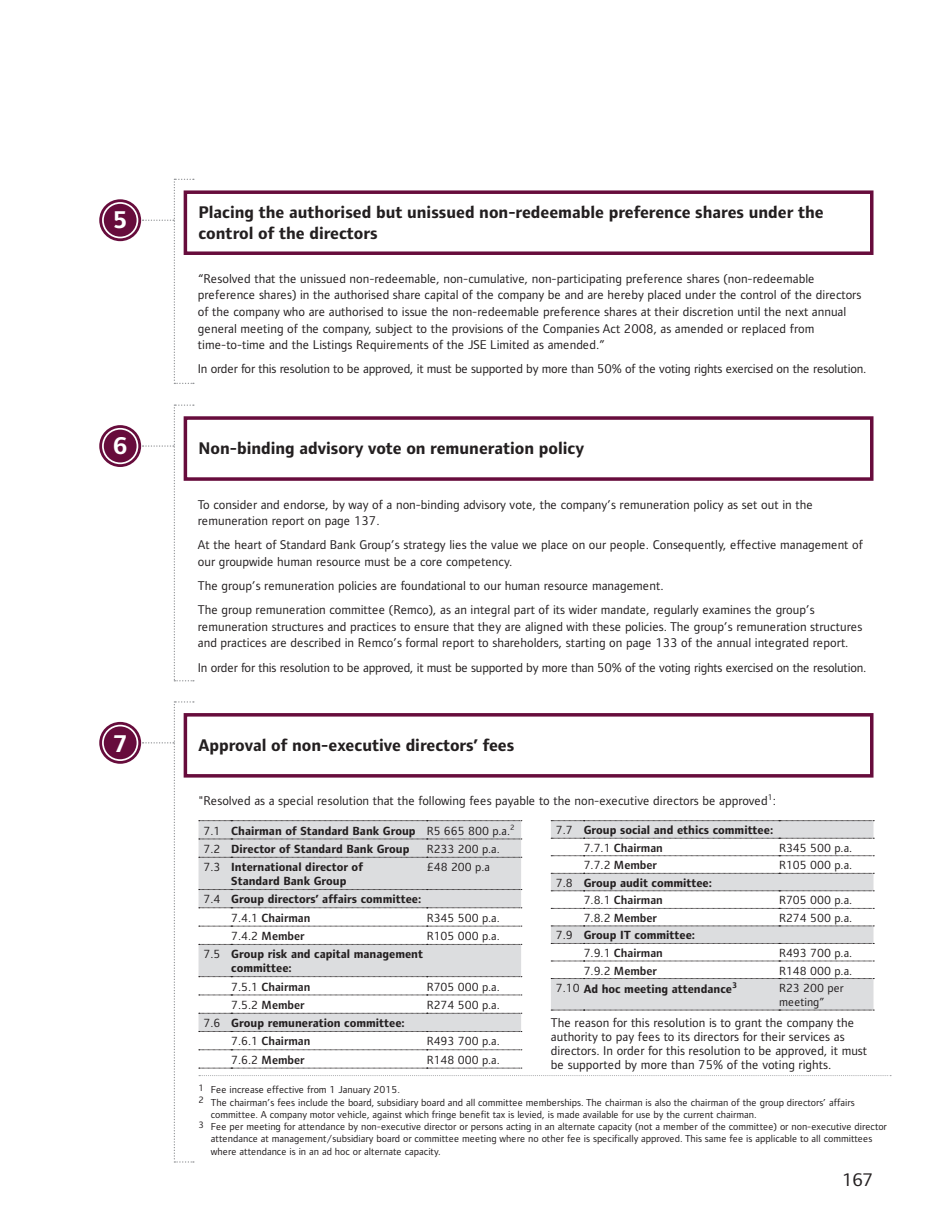
<style>
.page{position:relative;width:943px;height:1216px;background:#fff}
.page>*{position:absolute;margin:0;border:0;box-sizing:border-box;transform-origin:0 0}
.t1{font:700 25.2px "Standard Bank";color:#fff}
.t2{font:18.9px "Standard Bank";color:#231f20;scale:1.06 1}
.t3{font:700 17.5px/21px "Standard Bank";color:#231f20}
.t4{font:13.12px/16.6px "Standard Bank";color:#231f20}
.t5{font:700 12.25px/18.2px "Standard Bank";color:#231f20}
.t6{font:12.25px/14px "Standard Bank";color:#231f20}
.t7{font:600 12.25px "Standard Bank";color:#231f20}
.t8{font:10.5px "Standard Bank";color:#231f20}
.s1{font-weight:400}
.s2{font-weight:600}
</style>
<div class="page">
<div style="left:184px;top:190px;width:689px;height:65px;border:4px solid #670c3c"></div>
<svg style="left:143px;top:179px;width:51px;height:205px"></svg>
<svg style="left:99px;top:199px;width:42px;height:42px"></svg>
<div style="left:102px;top:202px;width:36px;height:36px;border:2px solid #fff;border-radius:50%"></div>
<div style="left:184px;top:416px;width:689px;height:65px;border:4px solid #670c3c"></div>
<svg style="left:143px;top:404px;width:51px;height:277px"></svg>
<svg style="left:99px;top:425px;width:42px;height:42px"></svg>
<div style="left:102px;top:428px;width:36px;height:36px;border:2px solid #fff;border-radius:50%"></div>
<div style="left:99px;top:722px;width:42px;height:41px;background:#670c3c;border-radius:50%"></div>
<div style="left:102px;top:724px;width:36px;height:37px;border:2px solid #fff;border-radius:50%"></div>
<svg style="left:143px;top:701px;width:748px;height:461px"></svg>
<h1 class="t1" style="left:113px;top:207px;width:16px">5</h1>
<h3 class="t3" style="left:198px;top:202px;width:626px">Placing the authorised but unissued non-redeemable preference shares under the control of the directors</h3>
<p class="t4" style="left:198px;top:270px;width:665px">“Resolved that the unissued non-redeemable, non-cumulative, non-participating preference shares (non-redeemable preference shares) in the authorised share capital of the company be and are hereby placed under the control of the directors of the company who are authorised to issue the non-redeemable preference shares at their discretion until the next annual general meeting of the company, subject to the provisions of the Companies Act 2008, as amended or replaced from time-to-time and the Listings Requirements of the JSE Limited as amended.”</p>
<p class="t4" style="left:198px;top:361px;width:670px">In order for this resolution to be approved, it must be supported by more than 50% of the voting rights exercised on the resolution.</p>
<h1 class="t1" style="left:113px;top:433px;width:16px">6</h1>
<h3 class="t3" style="left:198px;top:438px;width:387px">Non-binding advisory vote on remuneration policy</h3>
<p class="t4" style="left:198px;top:496px;width:616px">To consider and endorse, by way of a non-binding advisory vote, the company’s remuneration policy as set out in the remuneration report on page 137.</p>
<p class="t4" style="left:198px;top:537px;width:666px">At the heart of Standard Bank Group’s strategy lies the value we place on our people. Consequently, effective management of our groupwide human resource must be a core competency.</p>
<p class="t4" style="left:198px;top:574px;width:618px;line-height:24.2px">The group’s remuneration policies are foundational to our human resource management.<br>The group remuneration committee (Remco), as an integral part of its wider mandate, regularly examines the group’s</p>
<p class="t4" style="left:198px;top:618px;width:666px">remuneration structures and practices to ensure that they are aligned with these policies. The group’s remuneration structures and practices are described in Remco’s formal report to shareholders, starting on page 133 of the annual integrated report.</p>
<p class="t4" style="left:198px;top:659px;width:670px">In order for this resolution to be approved, it must be supported by more than 50% of the voting rights exercised on the resolution.</p>
<h1 class="t1" style="left:113px;top:731px;width:16px">7</h1>
<h3 class="t3" style="left:198px;top:735px;width:317px">Approval of non-executive directors’ fees</h3>
<p class="t4" style="left:198px;top:792px;width:579px">"Resolved as a special resolution that the following fees payable to the non-executive directors be approved<sup>1</sup>:</p>
<p class="t5" style="left:203px;top:821px;width:313px"><span class="s1">7.1</span> Chairman of Standard Bank Group <span class="s1">R5 665 800 p.a.</span><sup>2<br></sup><span class="s1">7.2</span> Director of Standard Bank Group</p>
<p class="t6" style="left:427px;top:842px;width:74px">R233 200 p.a.</p>
<p class="t5" style="left:231px;top:860px;width:133px;line-height:14px;text-indent:-28px"><span class="s1">7.3</span> International director of<br>Standard Bank Group</p>
<p class="t6" style="left:427px;top:860px;width:65px">£48 200 p.a</p>
<p class="t5" style="left:231px;top:890px;width:191px;text-indent:-28px"><span class="s1">7.4</span> Group directors’ affairs committee:<br><span class="s1">7.4.1</span> <span class="s2">Chairman</span></p>
<p class="t6" style="left:427px;top:910px;width:74px">R345 500 p.a.</p>
<p class="t7" style="left:231px;top:929px;width:75px"><span class="s1">7.4.2</span> Member</p>
<p class="t6" style="left:427px;top:929px;width:74px">R105 000 p.a.</p>
<p class="t5" style="left:231px;top:947px;width:193px;line-height:14px;text-indent:-28px"><span class="s1">7.5</span> Group risk and capital management committee:</p>
<p class="t7" style="left:231px;top:980px;width:81px"><span class="s1">7.5.1</span> Chairman</p>
<p class="t6" style="left:427px;top:979px;width:74px">R705 000 p.a.</p>
<p class="t7" style="left:231px;top:998px;width:75px"><span class="s1">7.5.2</span> Member</p>
<p class="t6" style="left:427px;top:997px;width:74px">R274 500 p.a.</p>
<p class="t5" style="left:231px;top:1014px;width:175px;text-indent:-28px"><span class="s1">7.6</span> Group remuneration committee:<br><span class="s1">7.6.1</span> <span class="s2">Chairman</span></p>
<p class="t6" style="left:427px;top:1034px;width:74px">R493 700 p.a.</p>
<p class="t7" style="left:231px;top:1053px;width:75px"><span class="s1">7.6.2</span> Member</p>
<p class="t6" style="left:427px;top:1052px;width:74px">R148 000 p.a.</p>
<p class="t5" style="left:583px;top:821px;width:191px;line-height:17.5px;text-indent:-28px"><span class="s1">7.7</span> Group social and ethics committee:<br><span class="s1">7.7.1</span> <span class="s2">Chairman</span></p>
<p class="t6" style="left:779px;top:841px;width:74px">R345 500 p.a.</p>
<p class="t7" style="left:583px;top:859px;width:75px"><span class="s1">7.7.2</span> Member</p>
<p class="t6" style="left:779px;top:858px;width:74px">R105 000 p.a.</p>
<p class="t5" style="left:583px;top:874px;width:130px;line-height:17.5px;text-indent:-28px"><span class="s1">7.8</span> Group audit committee:<br><span class="s1">7.8.1</span> <span class="s2">Chairman</span></p>
<p class="t6" style="left:779px;top:893px;width:74px">R705 000 p.a.</p>
<p class="t7" style="left:583px;top:911px;width:75px"><span class="s1">7.8.2</span> Member</p>
<p class="t6" style="left:779px;top:911px;width:74px">R274 500 p.a.</p>
<p class="t5" style="left:556px;top:926px;width:141px;line-height:17.5px;text-align:center"><span class="s1">7.9</span> Group IT committee:<br><span class="s1">7.9.1</span> <span class="s2">Chairman</span></p>
<p class="t6" style="left:779px;top:946px;width:74px">R493 700 p.a.</p>
<p class="t7" style="left:583px;top:964px;width:75px"><span class="s1">7.9.2</span> Member</p>
<p class="t6" style="left:779px;top:963px;width:74px">R148 000 p.a.</p>
<p class="t5" style="left:556px;top:979px;width:183px"><span class="s1">7.10</span> Ad hoc meeting attendance<sup>3</sup></p>
<p class="t6" style="left:779px;top:981px;width:66px">R23 200 per meeting”</p>
<p class="t4" style="left:551px;top:1016px;width:318px;line-height:14px">The reason for this resolution is to grant the company the authority to pay fees to its directors for their services as directors. In order for this resolution to be approved, it must be supported by more than 75% of the voting rights.</p>
<p class="t8" style="left:198px;top:1084px;width:203px"><sup>1</sup> Fee increase effective from 1 January 2015.</p>
<p class="t8" style="left:198px;top:1096px;width:657px"><sup>2</sup> The chairman’s fees include the board, subsidiary board and all committee memberships. The chairman is also the chairman of the group directors’ affairs</p>
<p class="t8" style="left:211px;top:1109px;width:547px">committee. A company motor vehicle, against which fringe benefit tax is levied, is made available for use by the current chairman.</p>
<p class="t8" style="left:198px;top:1121px;width:690px"><sup>3</sup> Fee per meeting for attendance by non-executive director or persons acting in an alternate capacity (not a member of the committee) or non-executive director</p>
<p class="t8" style="left:211px;top:1133px;width:663px">attendance at management/subsidiary board or committee meeting where no other fee is specifically approved. This same fee is applicable to all committees</p>
<p class="t8" style="left:211px;top:1145px;width:231px">where attendance is in an ad hoc or alternate capacity.</p>
<h2 class="t2" style="left:841px;top:1169px;width:31px">167</h2>
</div>
